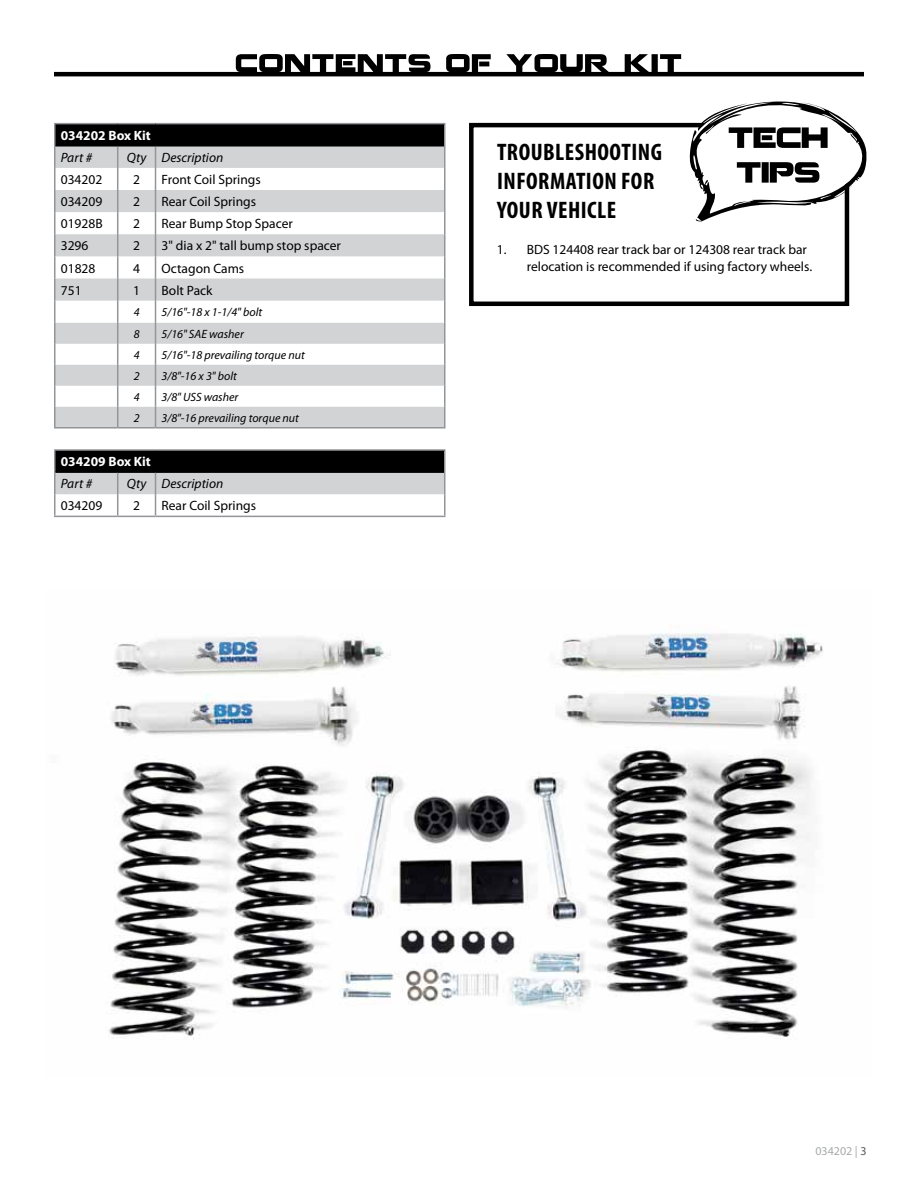
<style>
.page{position:relative;width:918px;height:1188px;background:#fff}
.page>*{position:absolute;margin:0;border:0;box-sizing:border-box;transform-origin:0 0}
.t1{font:700 condensed 24px/28.8px "Myriad Pro";letter-spacing:.02em;color:#000}
.t2{font:13.5px/16.2px "Myriad Pro";color:#000}
.t3{font:italic 13.5px "Myriad Pro";color:#000}
.t4{font:700 13.5px "Myriad Pro";color:#fff}
.t5{font:italic 12px "Myriad Pro";color:#000}
.t6{font:12px "Myriad Pro";color:#a7a9ac}
.s1{color:#58595b}
</style>
<div class="page">
<svg style="left:236px;top:54px;width:445px;height:18px"></svg>
<hr style="left:54px;top:72px;width:810px;height:4px;background:#000">
<div style="left:55px;top:124px;width:390px;height:22px;background:#000"></div>
<svg style="left:56px;top:147px;width:388px;height:280px;fill:#d1d3d4"></svg>
<hr style="left:54px;top:123px;width:64px;height:1px;background:#939598">
<hr style="left:54px;top:124px;width:2px;height:22px;background:#939598">
<hr style="left:118px;top:123px;width:38px;height:1px;background:#939598">
<hr style="left:156px;top:123px;width:290px;height:1px;background:#939598">
<hr style="left:444px;top:124px;width:2px;height:22px;background:#939598">
<hr style="left:54px;top:146px;width:2px;height:22px;background:#939598">
<hr style="left:444px;top:146px;width:2px;height:22px;background:#939598">
<hr style="left:54px;top:168px;width:2px;height:22px;background:#939598">
<hr style="left:444px;top:168px;width:2px;height:22px;background:#939598">
<hr style="left:54px;top:190px;width:2px;height:22px;background:#939598">
<hr style="left:444px;top:190px;width:2px;height:22px;background:#939598">
<hr style="left:54px;top:212px;width:2px;height:22px;background:#939598">
<hr style="left:444px;top:212px;width:2px;height:22px;background:#939598">
<hr style="left:54px;top:234px;width:2px;height:22px;background:#939598">
<hr style="left:444px;top:234px;width:2px;height:22px;background:#939598">
<hr style="left:54px;top:256px;width:2px;height:23px;background:#939598">
<hr style="left:444px;top:256px;width:2px;height:23px;background:#939598">
<hr style="left:54px;top:279px;width:2px;height:22px;background:#939598">
<hr style="left:444px;top:279px;width:2px;height:22px;background:#939598">
<hr style="left:54px;top:301px;width:2px;height:22px;background:#939598">
<hr style="left:444px;top:301px;width:2px;height:22px;background:#939598">
<hr style="left:54px;top:323px;width:2px;height:21px;background:#939598">
<hr style="left:444px;top:323px;width:2px;height:21px;background:#939598">
<hr style="left:54px;top:344px;width:2px;height:21px;background:#939598">
<hr style="left:444px;top:344px;width:2px;height:21px;background:#939598">
<hr style="left:54px;top:365px;width:2px;height:21px;background:#939598">
<hr style="left:444px;top:365px;width:2px;height:21px;background:#939598">
<hr style="left:54px;top:386px;width:2px;height:21px;background:#939598">
<hr style="left:444px;top:386px;width:2px;height:21px;background:#939598">
<hr style="left:54px;top:407px;width:2px;height:20px;background:#939598">
<svg style="left:117px;top:147px;width:1px;height:280px"></svg>
<svg style="left:155px;top:147px;width:1px;height:280px"></svg>
<hr style="left:444px;top:407px;width:2px;height:20px;background:#939598">
<hr style="left:54px;top:427px;width:64px;height:2px;background:#939598">
<hr style="left:118px;top:427px;width:38px;height:2px;background:#939598">
<hr style="left:156px;top:427px;width:290px;height:2px;background:#939598">
<hr style="left:56px;top:145px;width:62px;height:2px;background:#000">
<hr style="left:118px;top:145px;width:38px;height:2px;background:#000">
<hr style="left:156px;top:145px;width:288px;height:2px;background:#000">
<div style="left:469px;top:123px;width:380px;height:183px;border:4px solid #000"></div>
<svg style="left:690px;top:102px;width:176px;height:119px"></svg>
<div style="left:55px;top:450px;width:390px;height:22px;background:#000"></div>
<hr style="left:54px;top:449px;width:64px;height:2px;background:#939598">
<hr style="left:54px;top:451px;width:2px;height:21px;background:#939598">
<hr style="left:118px;top:449px;width:38px;height:2px;background:#939598">
<hr style="left:156px;top:449px;width:290px;height:2px;background:#939598">
<hr style="left:444px;top:451px;width:2px;height:21px;background:#939598">
<hr style="left:54px;top:472px;width:2px;height:22px;background:#939598">
<hr style="left:444px;top:472px;width:2px;height:22px;background:#939598">
<hr style="left:54px;top:494px;width:2px;height:22px;background:#939598">
<svg style="left:55px;top:472px;width:389px;height:44px"></svg>
<hr style="left:444px;top:494px;width:2px;height:22px;background:#939598">
<hr style="left:54px;top:516px;width:64px;height:1px;background:#939598">
<hr style="left:118px;top:516px;width:38px;height:1px;background:#939598">
<hr style="left:156px;top:516px;width:290px;height:1px;background:#939598">
<hr style="left:56px;top:471px;width:62px;height:2px;background:#000">
<hr style="left:118px;top:471px;width:38px;height:2px;background:#000">
<hr style="left:156px;top:471px;width:288px;height:2px;background:#000">
<img style="left:109px;top:625px;width:714px;height:415px">
<p class="t4" style="left:61px;top:126px;width:92px">034202 Box Kit</p>
<p class="t3" style="left:61px;top:149px;width:33px">Part #</p>
<p class="t3" style="left:127px;top:149px;width:98px">Qty Description</p>
<p class="t2" style="left:61px;top:171px;width:43px">034202</p>
<p class="t2" style="left:133px;top:171px;width:8px">2</p>
<p class="t2" style="left:162px;top:171px;width:101px">Front Coil Springs</p>
<p class="t2" style="left:61px;top:193px;width:43px">034209</p>
<p class="t2" style="left:133px;top:193px;width:8px">2</p>
<p class="t2" style="left:162px;top:193px;width:96px">Rear Coil Springs</p>
<p class="t2" style="left:61px;top:215px;width:43px">01928B</p>
<p class="t2" style="left:133px;top:215px;width:8px">2</p>
<p class="t2" style="left:162px;top:215px;width:133px">Rear Bump Stop Spacer</p>
<p class="t2" style="left:61px;top:238px;width:29px">3296</p>
<p class="t2" style="left:133px;top:238px;width:8px">2</p>
<p class="t2" style="left:162px;top:238px;width:181px">3" dia x 2" tall bump stop spacer</p>
<p class="t2" style="left:61px;top:260px;width:36px">01828</p>
<p class="t2" style="left:133px;top:260px;width:8px">4</p>
<p class="t2" style="left:162px;top:260px;width:84px">Octagon Cams</p>
<p class="t2" style="left:61px;top:282px;width:22px">751</p>
<p class="t2" style="left:133px;top:282px;width:8px">1</p>
<p class="t2" style="left:162px;top:282px;width:53px">Bolt Pack</p>
<p class="t5" style="left:134px;top:304px;width:7px">4</p>
<p class="t5" style="left:162px;top:304px;width:102px">5/16"-18 x 1-1/4" bolt</p>
<p class="t5" style="left:134px;top:326px;width:7px">8</p>
<p class="t5" style="left:162px;top:326px;width:84px">5/16" SAE washer</p>
<p class="t5" style="left:134px;top:347px;width:7px">4</p>
<p class="t5" style="left:162px;top:347px;width:145px">5/16"-18 prevailing torque nut</p>
<p class="t5" style="left:134px;top:368px;width:7px">2</p>
<p class="t5" style="left:162px;top:368px;width:77px">3/8"-16 x 3" bolt</p>
<p class="t5" style="left:134px;top:389px;width:7px">4</p>
<p class="t5" style="left:162px;top:389px;width:78px">3/8" USS washer</p>
<p class="t5" style="left:134px;top:410px;width:7px">2</p>
<p class="t5" style="left:162px;top:410px;width:139px">3/8"-16 prevailing torque nut</p>
<p class="t4" style="left:61px;top:453px;width:92px">034209 Box Kit</p>
<p class="t3" style="left:61px;top:475px;width:33px">Part #</p>
<p class="t3" style="left:127px;top:475px;width:98px">Qty Description</p>
<p class="t2" style="left:61px;top:498px;width:43px">034209</p>
<p class="t2" style="left:133px;top:498px;width:8px">2</p>
<p class="t2" style="left:162px;top:498px;width:96px">Rear Coil Springs</p>
<h1 class="t1" style="left:497px;top:137px;width:166px">tROUBLESHOOTING<br>INFORMATION FOR<br>YOUR VEHICLE</h1>
<p class="t2" style="left:527px;top:241px;width:287px;text-indent:-30px">1. BDS 124408 rear track bar or 124308 rear track bar relocation is recommended if using factory wheels.</p>
<p class="t6" style="left:815px;top:1143px;width:53px">034202 | <span class="s1">3</span></p>
</div>
